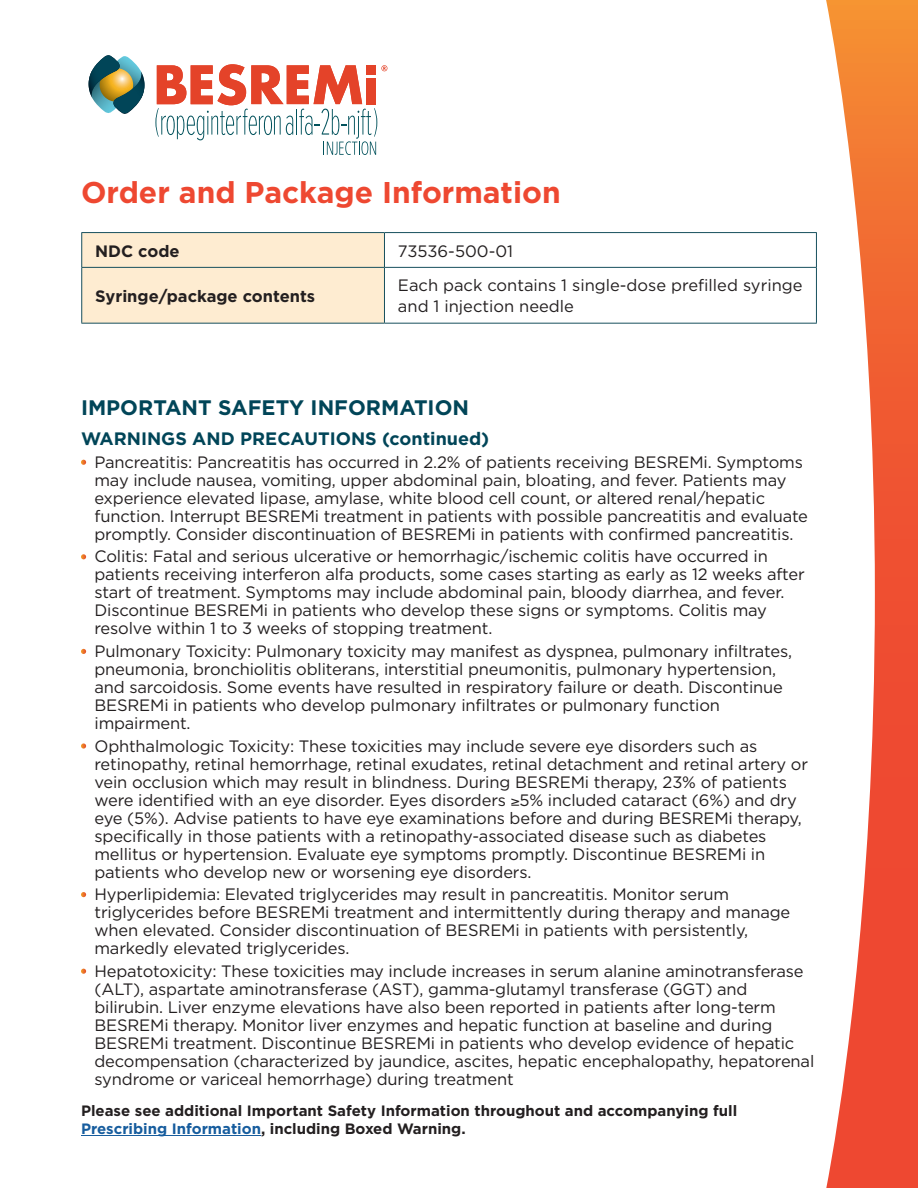
<style>
.page{position:relative;width:918px;height:1188px;background:#fff}
.page>*{position:absolute;margin:0;border:0;box-sizing:border-box;transform-origin:0 0}
.t1{font:700 30px "Gotham";color:#ee4831}
.ISI_sub_head{font:700 21px "Gotham";color:#014558}
.ISI_sub_head-2{font:700 18px "Gotham";color:#014558}
.ISI_bullets{font:16.5px/18px "Gotham";letter-spacing:-.01em;color:#231f20}
.t2{font:700 16.5px "Gotham";color:#231f20}
.t3{font:700 15px/18px "Gotham";color:#231f20}
.s1{color:#175d9e}
</style>
<div class="page">
<svg style="left:826px;top:0;width:92px;height:1188px"></svg>
<hr style="left:81px;top:1135px;width:180px;height:1px;background:#175d9e">
<div style="left:82px;top:233px;width:302px;height:90px;background:#feecd1"></div>
<hr style="left:816px;top:233px;width:1px;height:34px;background:#17505d">
<hr style="left:816px;top:268px;width:1px;height:55px;background:#17505d">
<hr style="left:81px;top:232px;width:303px;height:1px;background:#17505d">
<hr style="left:81px;top:233px;width:1px;height:34px;background:#17505d">
<hr style="left:384px;top:232px;width:433px;height:1px;background:#17505d">
<hr style="left:384px;top:233px;width:1px;height:34px;background:#17505d">
<hr style="left:81px;top:267px;width:303px;height:1px;background:#17505d">
<hr style="left:81px;top:268px;width:1px;height:55px;background:#17505d">
<hr style="left:384px;top:267px;width:433px;height:1px;background:#17505d">
<hr style="left:384px;top:268px;width:1px;height:55px;background:#17505d">
<hr style="left:81px;top:323px;width:303px;height:1px;background:#17505d">
<hr style="left:384px;top:323px;width:433px;height:1px;background:#17505d">
<svg style="left:81px;top:460px;width:5px;height:5px"></svg>
<svg style="left:81px;top:554px;width:5px;height:5px"></svg>
<svg style="left:81px;top:649px;width:5px;height:5px"></svg>
<svg style="left:81px;top:743px;width:5px;height:6px"></svg>
<svg style="left:81px;top:892px;width:5px;height:5px"></svg>
<svg style="left:81px;top:969px;width:5px;height:5px"></svg>
<svg style="left:89px;top:55px;width:55px;height:59px"></svg>
<svg style="left:155px;top:64px;width:232px;height:91px"></svg>
<p class="t1" style="left:81px;top:172px;width:481px">Order and Package Information</p>
<p class="t2" style="left:95px;top:240px;width:86px">NDC code</p>
<p class="ISI_bullets" style="left:398px;top:241px;width:117px">73536-500-01</p>
<p class="t2" style="left:95px;top:285px;width:221px">Syringe/package contents</p>
<p class="ISI_bullets" style="left:398px;top:275px;width:406px;line-height:21px">Each pack contains 1 single-dose prefilled syringe and 1 injection needle</p>
<p class="ISI_sub_head" style="left:81px;top:394px;width:390px">IMPORTANT SAFETY INFORMATION</p>
<p class="ISI_sub_head-2" style="left:81px;top:427px;width:410px">WARNINGS AND PRECAUTIONS (continued)</p>
<p class="ISI_bullets" style="left:94px;top:453px;width:715px">Pancreatitis: Pancreatitis has occurred in 2.2% of patients receiving BESREMi. Symptoms may include nausea, vomiting, upper abdominal pain, bloating, and fever. Patients may experience elevated lipase, amylase, white blood cell count, or altered renal/hepatic function. Interrupt BESREMi treatment in patients with possible pancreatitis and evaluate promptly. Consider discontinuation of BESREMi in patients with confirmed pancreatitis.</p>
<p class="ISI_bullets" style="left:94px;top:547px;width:712px">Colitis: Fatal and serious ulcerative or hemorrhagic/ischemic colitis have occurred in patients receiving interferon alfa products, some cases starting as early as 12 weeks after start of treatment. Symptoms may include abdominal pain, bloody diarrhea, and fever.<br>Discontinue BESREMi in patients who develop these signs or symptoms. Colitis may resolve within 1 to 3 weeks of stopping treatment.</p>
<p class="ISI_bullets" style="left:94px;top:642px;width:699px">Pulmonary Toxicity: Pulmonary toxicity may manifest as dyspnea, pulmonary infiltrates, pneumonia, bronchiolitis obliterans, interstitial pneumonitis, pulmonary hypertension, and sarcoidosis. Some events have resulted in respiratory failure or death. Discontinue BESREMi in patients who develop pulmonary infiltrates or pulmonary function impairment.</p>
<p class="ISI_bullets" style="left:94px;top:736px;width:715px">Ophthalmologic Toxicity: These toxicities may include severe eye disorders such as retinopathy, retinal hemorrhage, retinal exudates, retinal detachment and retinal artery or vein occlusion which may result in blindness. During BESREMi therapy, 23% of patients were identified with an eye disorder. Eyes disorders ≥5% included cataract (6%) and dry eye (5%). Advise patients to have eye examinations before and during BESREMi therapy, specifically in those patients with a retinopathy-associated disease such as diabetes mellitus or hypertension. Evaluate eye symptoms promptly. Discontinue BESREMi in patients who develop new or worsening eye disorders.</p>
<p class="ISI_bullets" style="left:94px;top:885px;width:697px">Hyperlipidemia: Elevated triglycerides may result in pancreatitis. Monitor serum triglycerides before BESREMi treatment and intermittently during therapy and manage when elevated. Consider discontinuation of BESREMi in patients with persistently, markedly elevated triglycerides.</p>
<p class="ISI_bullets" style="left:94px;top:962px;width:721px">Hepatotoxicity: These toxicities may include increases in serum alanine aminotransferase (ALT), aspartate aminotransferase (AST), gamma-glutamyl transferase (GGT) and bilirubin. Liver enzyme elevations have also been reported in patients after long-term BESREMi therapy. Monitor liver enzymes and hepatic function at baseline and during BESREMi treatment. Discontinue BESREMi in patients who develop evidence of hepatic decompensation (characterized by jaundice, ascites, hepatic encephalopathy, hepatorenal syndrome or variceal hemorrhage) during treatment</p>
<p class="t3" style="left:81px;top:1102px;width:658px">Please see additional Important Safety Information throughout and accompanying full<br><span class="s1">Prescribing Information</span>, including Boxed Warning.</p>
</div>
